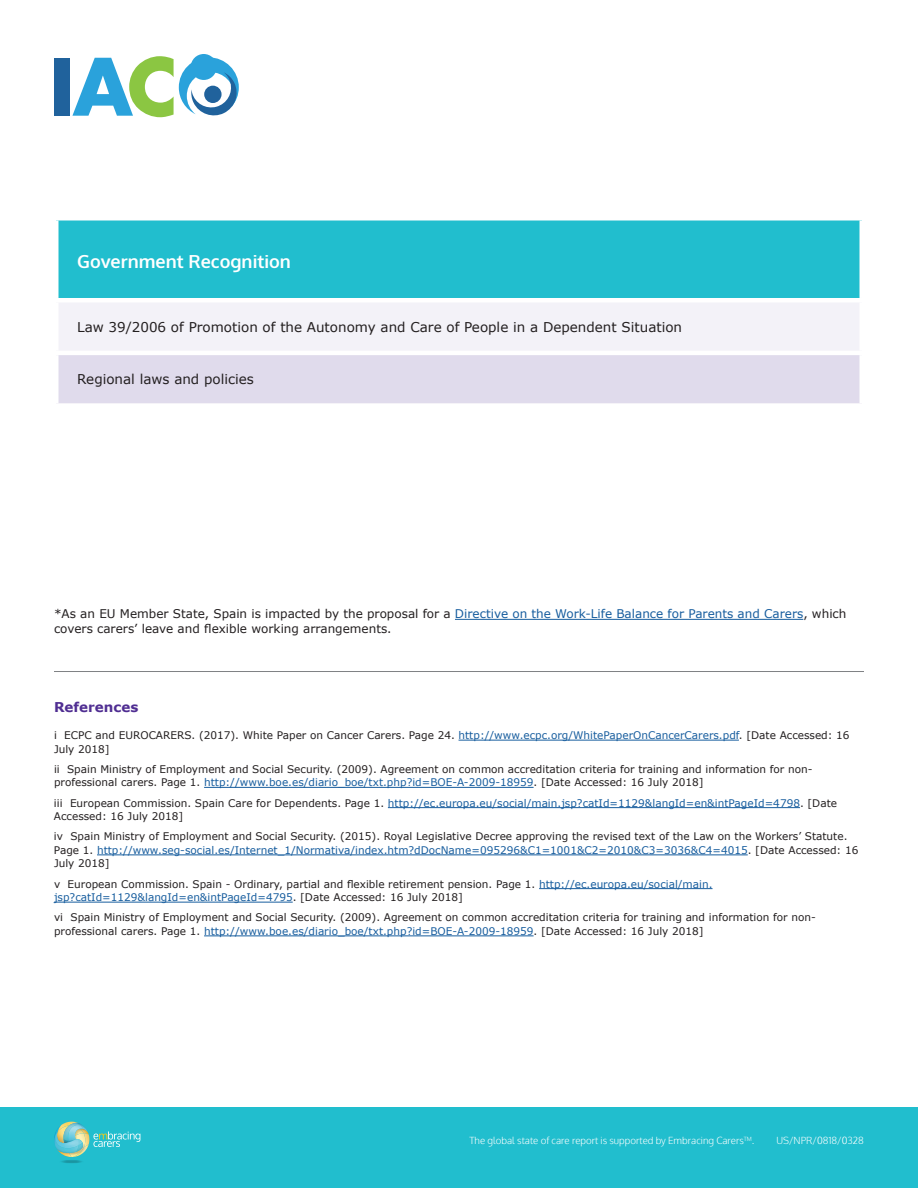
<style>
.page{position:relative;width:918px;height:1188px;background:#fff}
.page>*{position:absolute;margin:0;border:0;box-sizing:border-box;transform-origin:0 0}
.t1{font:700 18px "Oxygen";color:#fff}
.t2{font:13.5px "Verdana";color:#231f20}
.t3{font:700 13.5px "Verdana";color:#502e92}
.t4{font:12px/14.4px "Verdana";color:#231f20}
.t5{font:10.5px/13.5px "Verdana";color:#231f20}
.t6{font:300 9.75px "Oxygen";color:#fff}
.s1{color:#175d9e}
</style>
<div class="page">
<div style="left:54px;top:58px;width:15px;height:58px;background:#20629c"></div>
<svg style="left:72px;top:56px;width:167px;height:62px"></svg>
<div style="left:191px;top:54px;width:26px;height:26px;background:#2aa2db;border-radius:50%"></div>
<div style="left:204px;top:86px;width:18px;height:17px;background:#20629c;border-radius:50%"></div>
<hr style="left:54px;top:671px;width:810px;height:1px;background:#808285">
<hr style="left:459px;top:740px;width:280px;height:1px;background:#175d9e">
<hr style="left:204px;top:787px;width:330px;height:1px;background:#175d9e">
<hr style="left:388px;top:807px;width:412px;height:1px;background:#175d9e">
<hr style="left:97px;top:855px;width:651px;height:1px;background:#175d9e">
<hr style="left:539px;top:888px;width:174px;height:1px;background:#175d9e">
<hr style="left:54px;top:902px;width:239px;height:1px;background:#175d9e">
<hr style="left:204px;top:936px;width:330px;height:1px;background:#175d9e">
<div style="left:56px;top:218px;width:806px;height:82px;background:#21bece"></div>
<div style="left:56px;top:300px;width:806px;height:53px;background:#f3f2f8"></div>
<div style="left:56px;top:353px;width:806px;height:53px;background:#e0dbec"></div>
<div style="left:54px;top:403px;width:810px;height:5px;background:#fff"></div>
<hr style="left:54px;top:302px;width:4px;height:49px;background:#fff">
<hr style="left:54px;top:216px;width:810px;height:4px;background:#fff">
<hr style="left:54px;top:220px;width:4px;height:78px;background:#fff">
<hr style="left:54px;top:298px;width:810px;height:4px;background:#fff">
<hr style="left:860px;top:220px;width:4px;height:78px;background:#fff">
<hr style="left:860px;top:302px;width:4px;height:49px;background:#fff">
<hr style="left:54px;top:351px;width:810px;height:4px;background:#fff">
<hr style="left:54px;top:355px;width:4px;height:48px;background:#fff">
<hr style="left:860px;top:355px;width:4px;height:48px;background:#fff">
<hr style="left:455px;top:619px;width:348px;height:1px;background:#175d9e">
<div style="left:0;top:1107px;width:918px;height:81px;background:#21bece"></div>
<img style="left:65px;top:1122px;width:13px;height:1px">
<img style="left:60px;top:1153px;width:9px;height:4px">
<img style="left:69px;top:1152px;width:15px;height:5px">
<svg style="left:54px;top:1123px;width:86px;height:29px"></svg>
<img style="left:54px;top:1136px;width:25px;height:17px">
<img style="left:55px;top:1133px;width:24px;height:15px">
<h1 class="t1" style="left:77px;top:251px;width:215px">Government Recognition</h1>
<p class="t2" style="left:77px;top:318px;width:606px">Law 39/2006 of Promotion of the Autonomy and Care of People in a Dependent Situation</p>
<p class="t2" style="left:77px;top:371px;width:178px">Regional laws and policies</p>
<p class="t4" style="left:54px;top:607px;width:794px">*As an EU Member State, Spain is impacted by the proposal for a <span class="s1">Directive on the Work-Life Balance for Parents and Carers</span>, which covers carers’ leave and flexible working arrangements.</p>
<p class="t3" style="left:54px;top:699px;width:86px">References</p>
<p class="t5" style="left:54px;top:729px;width:797px">i ECPC and EUROCARERS. (2017). White Paper on Cancer Carers. Page 24. <span class="s1">http://www.ecpc.org/WhitePaperOnCancerCarers.pdf</span>. [Date Accessed: 16<br>July 2018]</p>
<p class="t5" style="left:54px;top:763px;width:760px">ii Spain Ministry of Employment and Social Security. (2009). Agreement on common accreditation criteria for training and information for non&shy;professional carers. Page 1. <span class="s1">http://www.boe.es/diario_boe/txt.php?id=BOE-A-2009-18959</span>. [Date Accessed: 16 July 2018]</p>
<p class="t5" style="left:54px;top:796px;width:785px">iii European Commission. Spain Care for Dependents. Page 1. <span class="s1">http://ec.europa.eu/social/main.jsp?catId=1129&amp;langId=en&amp;intPageId=4798</span>. [Date<br>Accessed: 16 July 2018]</p>
<p class="t5" style="left:54px;top:830px;width:806px">iv Spain Ministry of Employment and Social Security. (2015). Royal Legislative Decree approving the revised text of the Law on the Workers’ Statute.<br>Page 1. <span class="s1">http://www.seg-social.es/Internet_1/Normativa/index.htm?dDocName=095296&amp;C1=1001&amp;C2=2010&amp;C3=3036&amp;C4=4015</span>. [Date Accessed: 16<br>July 2018]</p>
<p class="t5" style="left:54px;top:877px;width:660px">v European Commission. Spain - Ordinary, partial and flexible retirement pension. Page 1. <span class="s1">http://ec.europa.eu/social/main. jsp?catId=1129&amp;langId=en&amp;intPageId=4795</span>. [Date Accessed: 16 July 2018]</p>
<p class="t5" style="left:54px;top:911px;width:763px">vi Spain Ministry of Employment and Social Security. (2009). Agreement on common accreditation criteria for training and information for non&shy;professional carers. Page 1. <span class="s1">http://www.boe.es/diario_boe/txt.php?id=BOE-A-2009-18959</span>. [Date Accessed: 16 July 2018]</p>
<p class="t6" style="left:469px;top:1134px;width:286px">The global state of care report is supported by Embracing Carers<sup>TM</sup>.</p>
<p class="t6" style="left:776px;top:1134px;width:89px">US/NPR/0818/0328</p>
</div>
